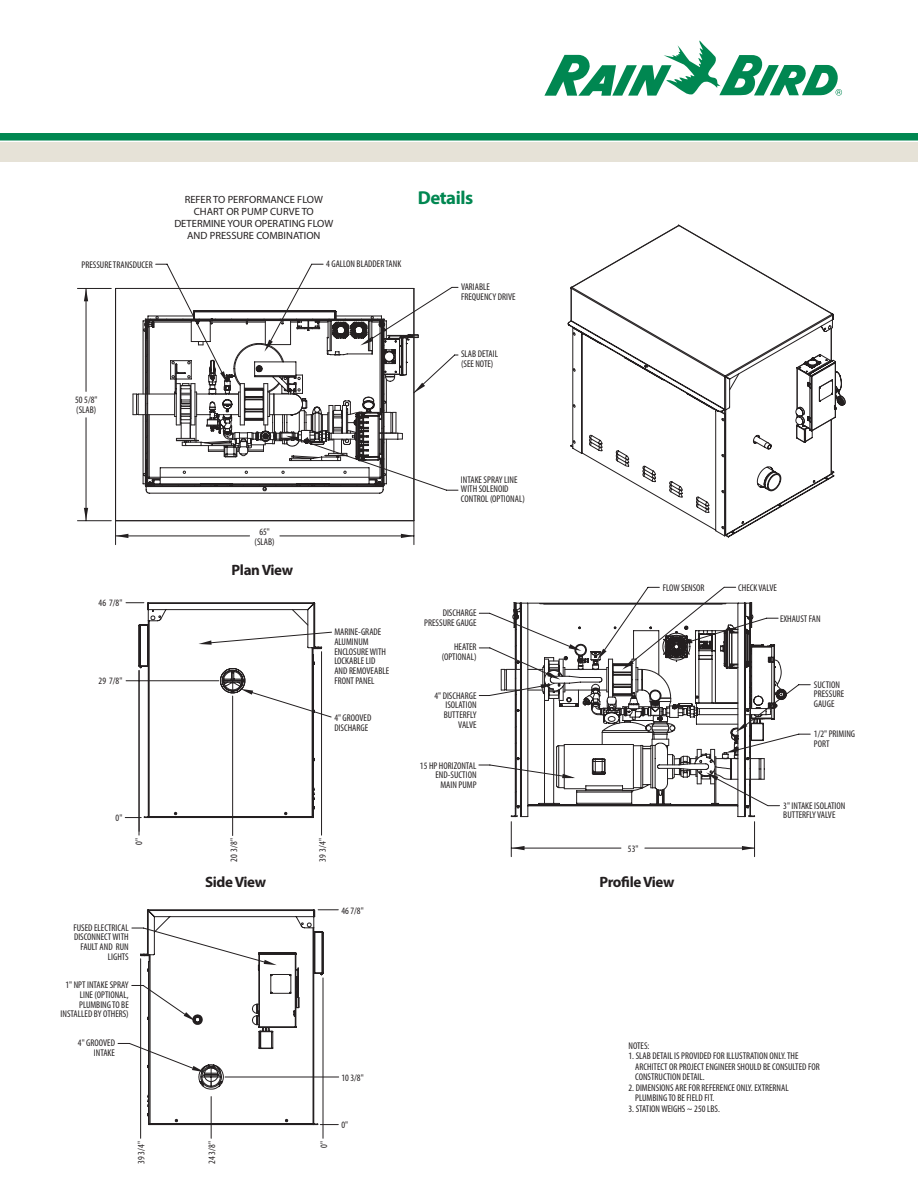
<style>
.page{position:relative;width:918px;height:1188px;background:#fff}
.page>*{position:absolute;margin:0;border:0;box-sizing:border-box;transform-origin:0 0}
.SubHead{font:700 18.75px "Myriad Pro";letter-spacing:-.025em;color:#008751}
.SubHead-2{font:700 15px "Myriad Pro";letter-spacing:-.025em;color:#231f20}
.Bulleted_text{font:10.5px/12px "Myriad Pro";color:#231f20;text-align:center}
.Bulleted_text-2{font:condensed 9.75px/9.8px "Myriad Pro";color:#231f20}
</style>
<div class="page">
<div style="left:0;top:133px;width:918px;height:8px;background:#008751"></div>
<div style="left:0;top:142px;width:918px;height:20px;background:#e6e2d7"></div>
<svg style="left:544px;top:41px;width:298px;height:55px"></svg>
<svg style="left:115px;top:487px;width:344px;height:58px"></svg>
<hr style="left:280px;top:536px;width:134px;height:1px;background:#231f20">
<hr style="left:116px;top:536px;width:134px;height:1px;background:#231f20">
<hr style="left:414px;top:288px;width:1px;height:257px;background:#231f20">
<hr style="left:77px;top:288px;width:34px;height:1px;background:#231f20">
<hr style="left:77px;top:520px;width:34px;height:1px;background:#231f20">
<hr style="left:86px;top:288px;width:1px;height:103px;background:#231f20">
<hr style="left:86px;top:418px;width:1px;height:103px;background:#231f20">
<svg style="left:401px;top:534px;width:13px;height:4px"></svg>
<svg style="left:116px;top:534px;width:12px;height:4px"></svg>
<svg style="left:84px;top:508px;width:4px;height:13px"></svg>
<svg style="left:84px;top:289px;width:4px;height:12px"></svg>
<hr style="left:139px;top:671px;width:1px;height:164px;background:#231f20">
<hr style="left:321px;top:652px;width:1px;height:183px;background:#231f20">
<svg style="left:478px;top:612px;width:333px;height:245px"></svg>
<svg style="left:512px;top:846px;width:13px;height:4px"></svg>
<svg style="left:742px;top:846px;width:13px;height:4px"></svg>
<hr style="left:323px;top:978px;width:1px;height:160px;background:#231f20">
<hr style="left:211px;top:1097px;width:1px;height:41px;background:#231f20">
<hr style="left:140px;top:959px;width:1px;height:179px;background:#231f20">
<hr style="left:232px;top:696px;width:1px;height:140px;background:#231f20">
<svg style="left:132px;top:263px;width:327px;height:224px"></svg>
<svg style="left:115px;top:288px;width:300px;height:234px"></svg>
<hr style="left:115px;top:288px;width:1px;height:233px;background:#231f20">
<svg style="left:567px;top:224px;width:267px;height:224px"></svg>
<svg style="left:572px;top:314px;width:274px;height:223px"></svg>
<svg style="left:125px;top:602px;width:207px;height:230px"></svg>
<svg style="left:500px;top:807px;width:251px;height:10px"></svg>
<svg style="left:500px;top:586px;width:287px;height:221px"></svg>
<svg style="left:117px;top:909px;width:222px;height:216px"></svg>
<p class="Bulleted_text-2" style="left:82px;top:260px;width:73px">PRESSURE TRANSDUCER</p>
<p class="Bulleted_text-2" style="left:75px;top:395px;width:24px">50 5/8"</p>
<p class="Bulleted_text-2" style="left:76px;top:405px;width:22px">(SLAB)</p>
<p class="Bulleted_text" style="left:174px;top:194px;width:161px">REFER TO PERFORMANCE FLOW<br>CHART OR PUMP CURVE TO<br>DETERMINE YOUR OPERATING FLOW<br>AND PRESSURE COMBINATION</p>
<p class="Bulleted_text-2" style="left:326px;top:260px;width:77px">4 GALLON BLADDER TANK</p>
<p class="SubHead" style="left:418px;top:187px;width:57px">Details</p>
<p class="Bulleted_text-2" style="left:461px;top:282px;width:30px">VARIABLE</p>
<p class="Bulleted_text-2" style="left:461px;top:292px;width:56px">FREQUENCY DRIVE</p>
<p class="Bulleted_text-2" style="left:461px;top:349px;width:39px">SLAB DETAIL</p>
<p class="Bulleted_text-2" style="left:461px;top:359px;width:34px">(SEE NOTE)</p>
<p class="Bulleted_text-2" style="left:99px;top:598px;width:25px">46 7/8"</p>
<p class="Bulleted_text-2" style="left:99px;top:677px;width:25px">29 7/8"</p>
<p class="Bulleted_text-2" style="left:116px;top:814px;width:8px">0"</p>
<p class="Bulleted_text-2" style="left:134px;top:845px;width:8px;rotate:-90deg">0"</p>
<p class="Bulleted_text-2" style="left:73px;top:923px;width:57px;text-align:right">FUSED ELECTRICAL<br>DISCONNECT WITH<br>FAULT AND RUN<br>LIGHTS</p>
<p class="Bulleted_text-2" style="left:61px;top:980px;width:70px;text-align:right">1" NPT INTAKE SPRAY<br>LINE (OPTIONAL,<br>PLUMBING TO BE<br>INSTALLED BY OTHERS)</p>
<p class="Bulleted_text-2" style="left:78px;top:1038px;width:39px;text-align:right">4" GROOVED<br>INTAKE</p>
<p class="Bulleted_text-2" style="left:137px;top:1164px;width:24px;rotate:-90deg">39 3/4"</p>
<p class="Bulleted_text-2" style="left:259px;top:527px;width:12px">65"</p>
<p class="Bulleted_text-2" style="left:255px;top:537px;width:22px">(SLAB)</p>
<p class="SubHead-2" style="left:232px;top:562px;width:63px">Plan View</p>
<p class="Bulleted_text-2" style="left:334px;top:627px;width:56px">MARINE-GRADE<br>ALUMINUM<br>ENCLOSURE WITH<br>LOCKABLE LID<br>AND REMOVEABLE<br>FRONT PANEL</p>
<p class="Bulleted_text-2" style="left:334px;top:713px;width:39px">4" GROOVED<br>DISCHARGE</p>
<p class="Bulleted_text-2" style="left:229px;top:862px;width:25px;rotate:-90deg">20 3/8"</p>
<p class="SubHead-2" style="left:205px;top:873px;width:63px">Side View</p>
<p class="Bulleted_text-2" style="left:318px;top:862px;width:25px;rotate:-90deg">39 3/4"</p>
<p class="Bulleted_text-2" style="left:341px;top:906px;width:24px">46 7/8"</p>
<p class="Bulleted_text-2" style="left:461px;top:475px;width:58px">INTAKE SPRAY LINE</p>
<p class="Bulleted_text-2" style="left:461px;top:484px;width:49px">WITH SOLENOID</p>
<p class="Bulleted_text-2" style="left:461px;top:494px;width:65px">CONTROL (OPTIONAL)</p>
<p class="Bulleted_text-2" style="left:424px;top:609px;width:54px;text-align:right">DISCHARGE<br>PRESSURE GAUGE</p>
<p class="Bulleted_text-2" style="left:442px;top:643px;width:36px;text-align:right">HEATER (OPTIONAL)</p>
<p class="Bulleted_text-2" style="left:434px;top:691px;width:44px;text-align:right">4" DISCHARGE<br>ISOLATION<br>BUTTERFLY<br>VALVE</p>
<p class="Bulleted_text-2" style="left:420px;top:761px;width:58px;text-align:right">15 HP HORIZONTAL<br>END-SUCTION<br>MAIN PUMP</p>
<p class="Bulleted_text-2" style="left:207px;top:1164px;width:24px;rotate:-90deg">24 3/8"</p>
<p class="Bulleted_text-2" style="left:341px;top:1073px;width:24px">10 3/8"</p>
<p class="Bulleted_text-2" style="left:319px;top:1148px;width:8px;rotate:-90deg">0"</p>
<p class="Bulleted_text-2" style="left:341px;top:1120px;width:8px">0"</p>
<p class="Bulleted_text-2" style="left:663px;top:583px;width:43px">FLOW SENSOR</p>
<p class="Bulleted_text-2" style="left:628px;top:844px;width:12px">53"</p>
<p class="SubHead-2" style="left:600px;top:873px;width:76px">Profile View</p>
<p class="Bulleted_text-2" style="left:738px;top:583px;width:40px">CHECK VALVE</p>
<p class="Bulleted_text-2" style="left:780px;top:614px;width:42px">EXHAUST FAN</p>
<p class="Bulleted_text-2" style="left:814px;top:680px;width:32px">SUCTION<br>PRESSURE<br>GAUGE</p>
<p class="Bulleted_text-2" style="left:814px;top:729px;width:43px">1/2" PRIMING<br>PORT</p>
<p class="Bulleted_text-2" style="left:783px;top:801px;width:64px">3" INTAKE ISOLATION<br>BUTTERFLY VALVE</p>
<p class="Bulleted_text-2" style="left:629px;top:1041px;width:22px">NOTES:</p>
<p class="Bulleted_text-2" style="left:635px;top:1051px;width:186px;line-height:10.5px;text-indent:-7px">1. SLAB DETAIL IS PROVIDED FOR ILLUSTRATION ONLY. THE<br>ARCHITECT OR PROJECT ENGINEER SHOULD BE CONSULTED FOR<br>CONSTRUCTION DETAIL.</p>
<p class="Bulleted_text-2" style="left:635px;top:1083px;width:155px;line-height:10.5px;text-indent:-7px">2. DIMENSIONS ARE FOR REFERENCE ONLY. EXTRERNAL<br>PLUMBING TO BE FIELD FIT.</p>
<p class="Bulleted_text-2" style="left:629px;top:1104px;width:93px">3. STATION WEIGHS ~ 250 LBS.</p>
</div>
